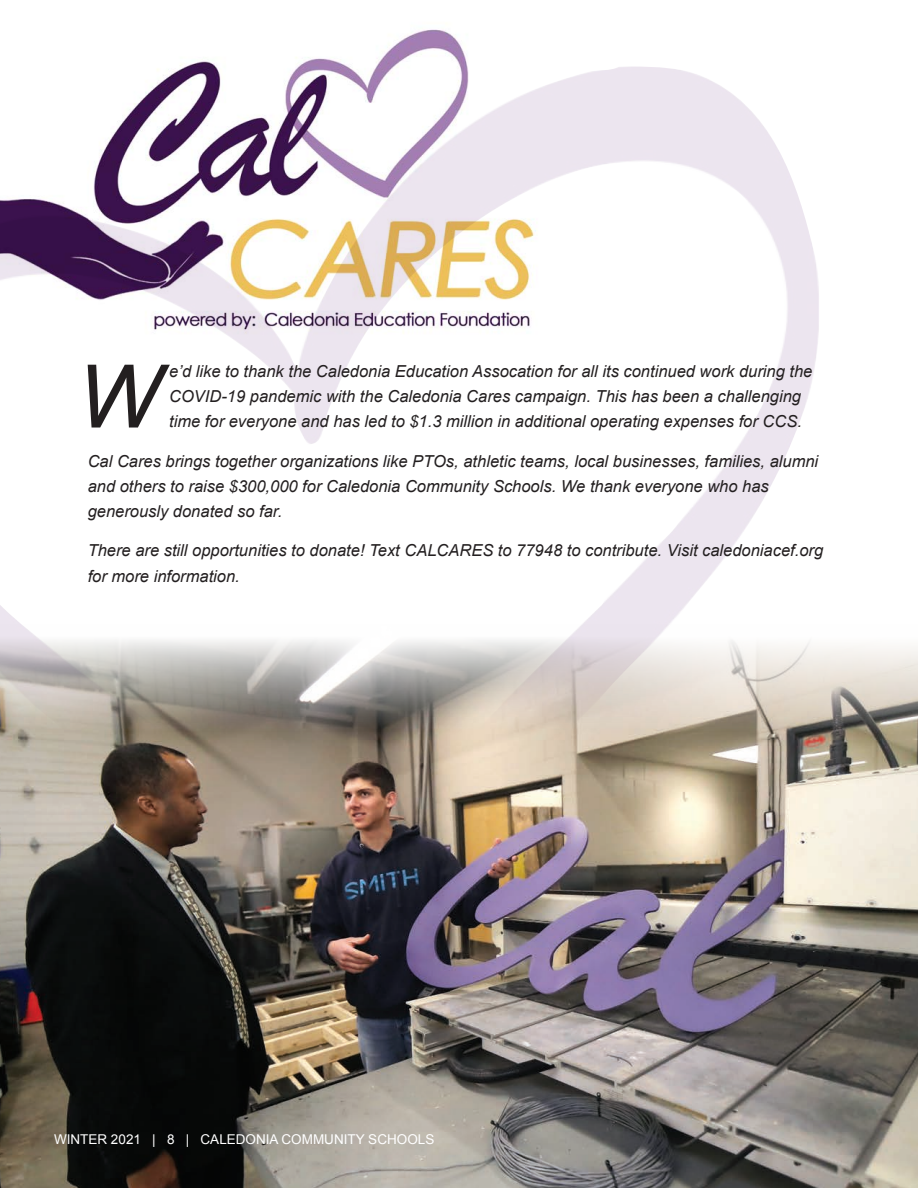
<style>
.page{position:relative;width:918px;height:1188px;background:#fff}
.page>*{position:absolute;margin:0;border:0;box-sizing:border-box;transform-origin:0 0}
.t1{font:italic 87.75px "Arial";color:#231f20}
.t2{font:italic 16.5px/25.5px "Arial";color:#231f20}
.Tabs{font:13.5px "Arial";color:#fff}
</style>
<div class="page">
<img style="left:0;top:67px;width:819px;height:557px">
<img style="left:0;top:624px;width:918px;height:564px">
<svg style="left:888px;top:1145px;width:30px;height:43px"></svg>
<img style="left:0;top:29px;width:554px;height:309px">
<img style="left:230px;top:220px;width:303px;height:84px">
<img style="left:285px;top:31px;width:184px;height:167px">
<img style="left:91px;top:63px;width:236px;height:161px">
<p class="t1" style="left:77px;top:340px;width:84px">W</p>
<p class="t2" style="left:169px;top:358px;width:645px">e’d like to thank the Caledonia Education Assocation for all its continued work during the<br>COVID-19 pandemic with the Caledonia Cares campaign. This has been a challenging time for everyone and has led to $1.3 million in additional operating expenses for CCS.</p>
<p class="t2" style="left:88px;top:448px;width:732px">Cal Cares brings together organizations like PTOs, athletic teams, local businesses, families, alumni and others to raise $300,000 for Caledonia Community Schools. We thank everyone who has generously donated so far.</p>
<p class="t2" style="left:88px;top:538px;width:737px">There are still opportunities to donate! Text CALCARES to 77948 to contribute. Visit caledoniacef.org for more information.</p>
<p class="Tabs" style="left:54px;top:1130px;width:382px">WINTER 2021 | 8 | CALEDONIA COMMUNITY SCHOOLS</p>
</div>
